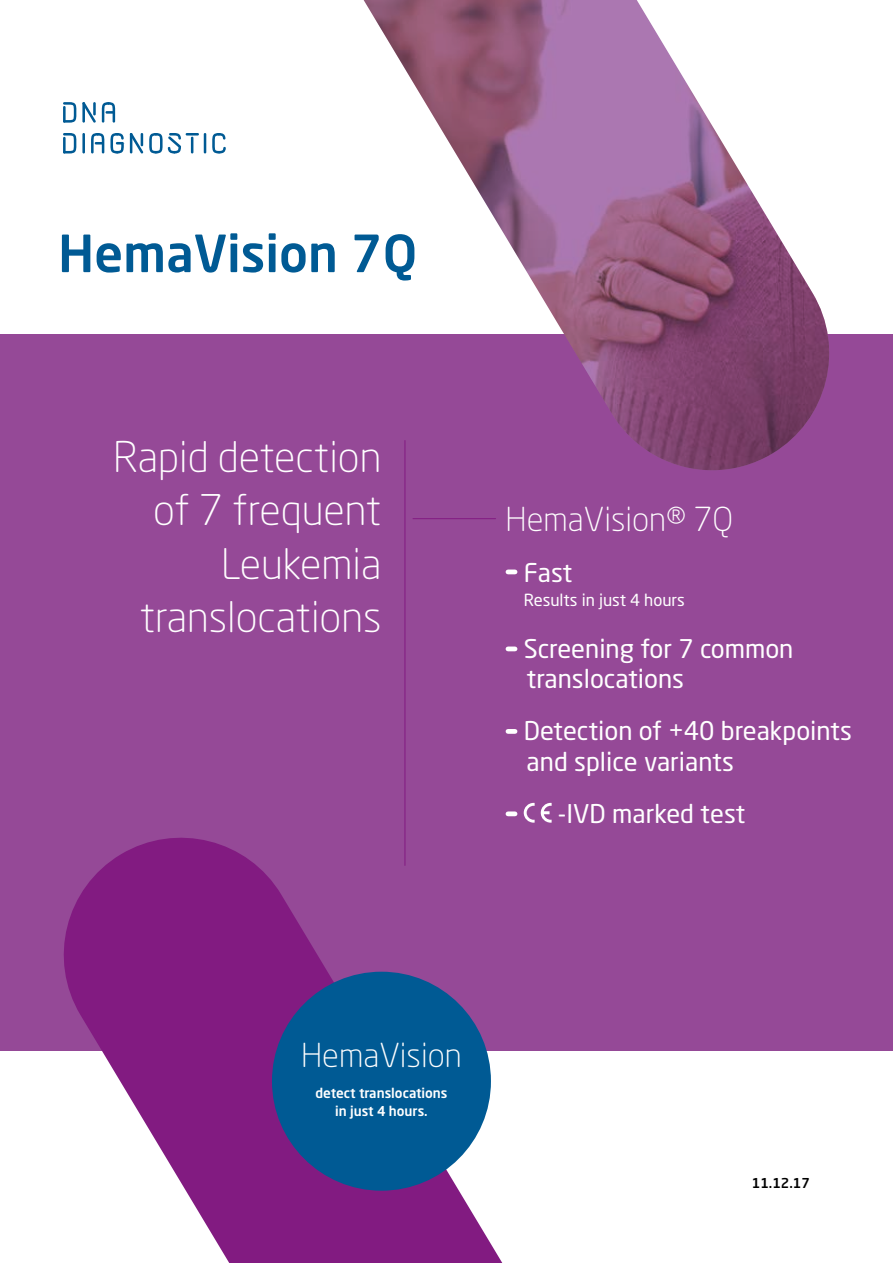
<style>
.page{position:relative;width:893px;height:1263px;background:#fff}
.page>*{position:absolute;margin:0;border:0;box-sizing:border-box;transform-origin:0 0}
.t1{font:500 50.55px "Neo Sans Pro";color:#005a94}
.t2{font:300 41.7px/53.4px "Neo Sans Pro";color:#fff;text-align:right}
.t3{font:300 32.7px "Neo Sans Pro";color:#fff}
.t4{font:25.5px/30.6px "Neo Sans Pro";color:#fff}
.t5{font:16.5px "Neo Sans Pro";color:#fff}
.t6{font:500 13.5px/18px "Neo Sans Pro";color:#fff;text-align:center}
.t7{font:500 13.5px "Neo Sans Pro";color:#000}
</style>
<div class="page">
<div style="left:0;top:334px;width:893px;height:716px;background:#954997"></div>
<img style="left:364px;top:0;width:465px;height:470px">
<svg style="left:47px;top:821px;width:846px;height:442px"></svg>
<svg style="left:508px;top:569px;width:7px;height:5px"></svg>
<svg style="left:508px;top:646px;width:7px;height:5px"></svg>
<svg style="left:508px;top:729px;width:7px;height:5px"></svg>
<svg style="left:508px;top:811px;width:7px;height:5px"></svg>
<svg style="left:524px;top:803px;width:11px;height:20px"></svg>
<svg style="left:541px;top:803px;width:11px;height:20px"></svg>
<hr style="left:405px;top:440px;width:1px;height:425px;background:#821b81">
<hr style="left:413px;top:518px;width:83px;height:1px;background:#821b81">
<div style="left:272px;top:972px;width:219px;height:219px;background:#005a94;border-radius:50%"></div>
<svg style="left:82px;top:102px;width:14px;height:21px"></svg>
<svg style="left:130px;top:133px;width:13px;height:20px"></svg>
<svg style="left:63px;top:133px;width:13px;height:20px"></svg>
<hr style="left:82px;top:133px;width:3px;height:20px;background:#005a94">
<hr style="left:204px;top:133px;width:2px;height:20px;background:#005a94">
<svg style="left:102px;top:102px;width:13px;height:21px"></svg>
<svg style="left:91px;top:133px;width:13px;height:20px"></svg>
<svg style="left:149px;top:133px;width:50px;height:20px"></svg>
<svg style="left:110px;top:133px;width:14px;height:20px"></svg>
<svg style="left:212px;top:133px;width:14px;height:20px"></svg>
<svg style="left:63px;top:102px;width:13px;height:21px"></svg>
<h1 class="t1" style="left:58px;top:222px;width:361px">HemaVision 7Q</h1>
<h2 class="t2" style="left:113px;top:430px;width:270px">Rapid detection of 7 frequent<br>Leukemia translocations</h2>
<p class="t3" style="left:506px;top:500px;width:229px">HemaVision® 7Q</p>
<p class="t4" style="left:524px;top:557px;width:50px">Fast</p>
<p class="t5" style="left:524px;top:590px;width:163px">Results in just 4 hours</p>
<p class="t4" style="left:524px;top:633px;width:271px">Screening for 7 common translocations</p>
<p class="t4" style="left:524px;top:715px;width:330px">Detection of +40 breakpoints and splice variants</p>
<p class="t4" style="left:558px;top:798px;width:189px">-IVD marked test</p>
<p class="t3" style="left:301px;top:1035px;width:162px">HemaVision</p>
<p class="t6" style="left:315px;top:1084px;width:134px">detect translocations in just 4 hours.</p>
<p class="t7" style="left:752px;top:1175px;width:60px">11.12.17</p>
</div>
